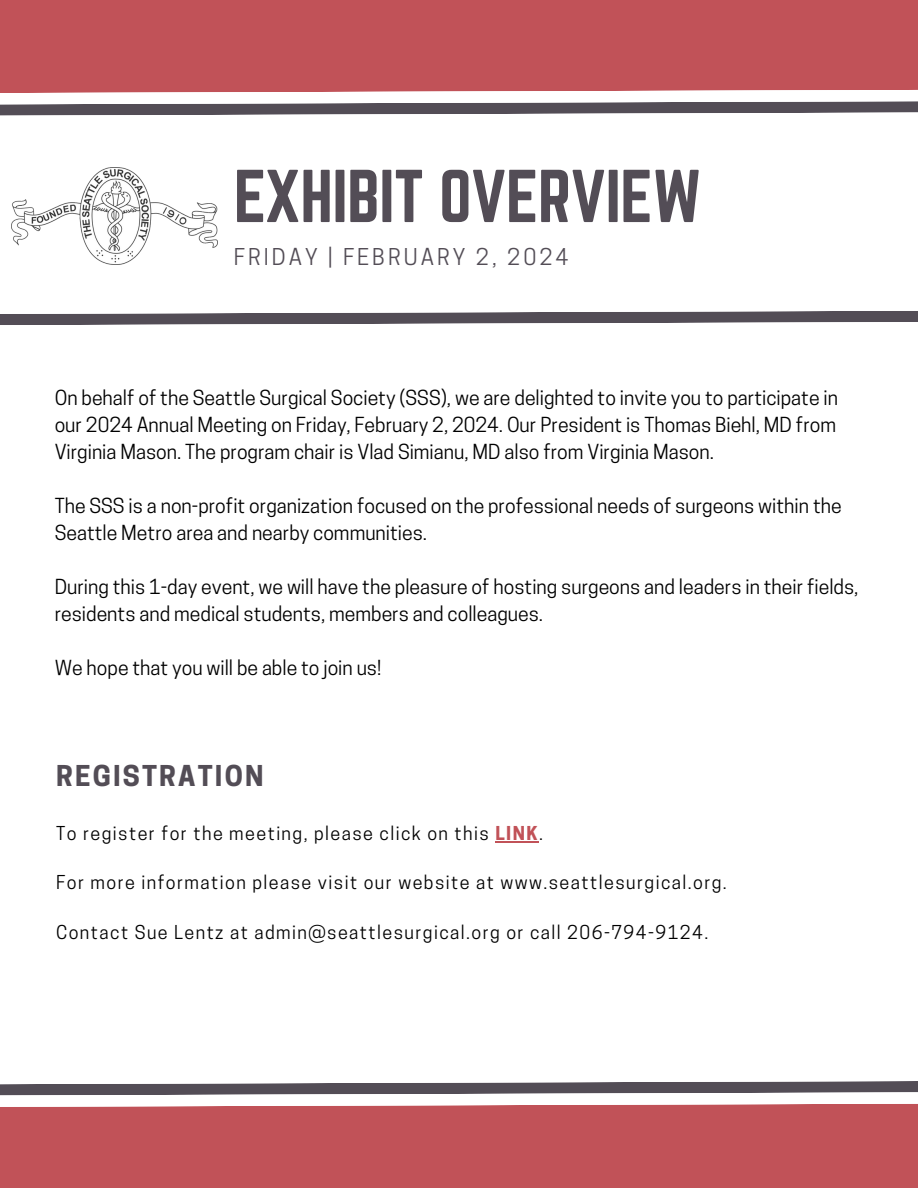
<style>
.page{position:relative;width:918px;height:1188px;background:#fff}
.page>*{position:absolute;margin:0;border:0;box-sizing:border-box;transform-origin:0 0}
.t1{font:65.4px "Norwester";letter-spacing:-.01em;color:#534d56}
.t2{font:700 27px "Cooper Hewitt";letter-spacing:.08em;color:#534d56}
.t3{font:21.75px "Cooper Hewitt";letter-spacing:.14em;color:#534d56}
.t4{font:19.5px/27px "Cooper Hewitt";color:#000}
.t5{font:18px "Cooper Hewitt";letter-spacing:.08em;color:#000}
.s1{font-weight:700;color:#c15258}
</style>
<div class="page">
<div style="left:0;top:1104px;width:918px;height:84px;background:#c15258"></div>
<svg style="left:0;top:1081px;width:918px;height:15px"></svg>
<div style="left:0;top:0;width:918px;height:93px;background:#c15258"></div>
<svg style="left:0;top:101px;width:918px;height:15px"></svg>
<svg style="left:0;top:311px;width:918px;height:14px"></svg>
<hr style="left:495px;top:841px;width:44px;height:1px;background:#c15258">
<img style="left:11px;top:168px;width:206px;height:97px">
<p class="t1" style="left:234px;top:157px;width:470px">EXHIBIT OVERVIEW</p>
<p class="t3" style="left:234px;top:249px;width:336px">FRIDAY | FEBRUARY 2, 2024</p>
<p class="t4" style="left:55px;top:386px;width:785px;text-align:justify">On behalf of the Seattle Surgical Society (SSS), we are delighted to invite you to participate in our 2024 Annual Meeting on Friday, February 2, 2024. Our President is Thomas Biehl, MD from Virginia Mason. The program chair is Vlad Simianu, MD also from Virginia Mason.</p>
<p class="t4" style="left:55px;top:494px;width:788px">The SSS is a non-profit organization focused on the professional needs of surgeons within the<br>Seattle Metro area and nearby communities.</p>
<p class="t4" style="left:55px;top:575px;width:805px">During this 1-day event, we will have the pleasure of hosting surgeons and leaders in their fields, residents and medical students, members and colleagues.</p>
<p class="t4" style="left:55px;top:656px;width:328px">We hope that you will be able to join us!</p>
<p class="t2" style="left:56px;top:766px;width:209px">REGISTRATION</p>
<p class="t5" style="left:56px;top:826px;width:488px">To register for the meeting, please click on this <span class="s1">LINK</span>.</p>
<p class="t5" style="left:56px;top:876px;width:672px">For more information please visit our website at www.seattlesurgical.org.</p>
<p class="t5" style="left:56px;top:925px;width:654px">Contact Sue Lentz at admin@seattlesurgical.org or call 206-794-9124.</p>
</div>
